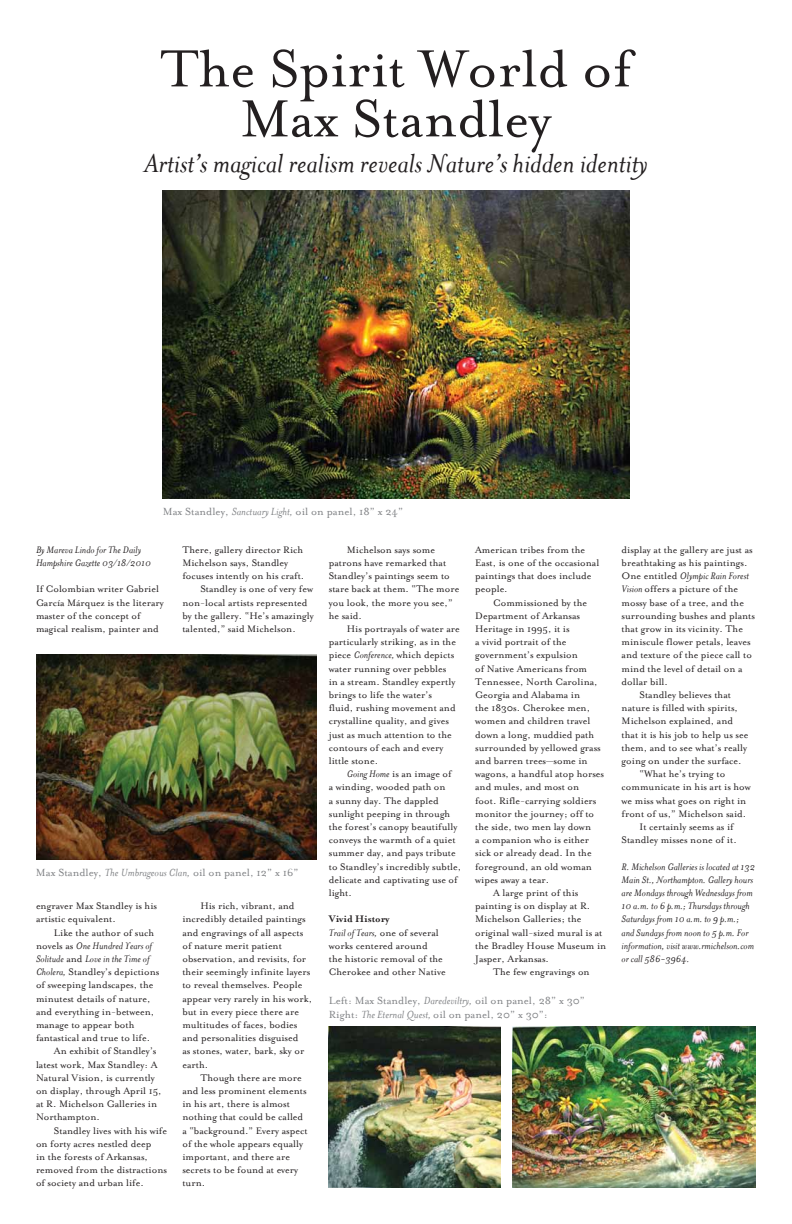
<style>
.page{position:relative;width:792px;height:1224px;background:#fff}
.page>*{position:absolute;margin:0;border:0;box-sizing:border-box;transform-origin:0 0}
.t1{font:60px/50px "Mrs Eaves Roman";color:#231f20;text-align:center}
.t2{font:italic 30px "Mrs Eaves";color:#231f20}
.t3{font:12px/14.4px "Mrs Eaves Roman";color:#808285}
.t4{font:11px/13.2px "Mrs Eaves Roman";color:#231f20}
.t5{font:italic 11px/13.2px "Mrs Eaves";color:#231f20}
.s1{font-family:"Mrs Eaves";font-style:italic}
.s2{font-family:"Mrs Eaves Roman";font-style:normal}
.s3{font-weight:700;font-style:normal}
</style>
<div class="page">
<img style="left:163px;top:191px;width:466px;height:308px">
<img style="left:36px;top:655px;width:281px;height:204px">
<img style="left:329px;top:1026px;width:171px;height:162px">
<img style="left:512px;top:1026px;width:244px;height:162px">
<h1 class="t1" style="left:160px;top:44px;width:473px">The Spirit World of<br>Max Standley</h1>
<h2 class="t2" style="left:144px;top:147px;width:505px">Artist’s magical realism reveals Nature’s hidden identity</h2>
<p class="t3" style="left:163px;top:504px;width:242px">Max Standley, <span class="s1">Sanctuary Light,</span> oil on panel, 18” x 24”</p>
<p class="t5" style="left:36px;top:543px;width:116px">By Mareva Lindo for The Daily<br>Hampshire Gazette 03/18/2010</p>
<p class="t4" style="left:36px;top:583px;width:129px">If Colombian writer Gabriel<br>García Márquez is the literary master of the concept of magical realism, painter and</p>
<p class="t4" style="left:182px;top:543px;width:122px">There, gallery director Rich</p>
<p class="t4" style="left:182px;top:556px;width:107px">Michelson says, Standley</p>
<p class="t4" style="left:182px;top:569px;width:124px">focuses intently on his craft.</p>
<p class="t4" style="left:200px;top:583px;width:114px">Standley is one of very few</p>
<p class="t4" style="left:182px;top:596px;width:127px">non-local artists represented</p>
<p class="t4" style="left:182px;top:609px;width:133px">by the gallery. “He’s amazingly</p>
<p class="t4" style="left:182px;top:622px;width:115px">talented,” said Michelson.</p>
<p class="t3" style="left:36px;top:865px;width:264px">Max Standley, <span class="s1">The Umbrageous Clan,</span> oil on panel, 12” x 16”</p>
<p class="t4" style="left:36px;top:899px;width:123px">engraver Max Standley is his artistic equivalent.</p>
<p class="t4" style="left:54px;top:926px;width:102px">Like the author of such</p>
<p class="t5" style="left:36px;top:939px;width:118px"><span class="s2">novels as</span> One Hundred Years of<br>Solitude <span class="s2">and</span> Love in the Time of</p>
<p class="t4" style="left:36px;top:965px;width:125px"><span class="s1">Cholera,</span> Standley’s depictions</p>
<p class="t4" style="left:36px;top:979px;width:119px">of sweeping landscapes, the</p>
<p class="t4" style="left:36px;top:992px;width:116px">minutest details of nature,</p>
<p class="t4" style="left:36px;top:1005px;width:120px">and everything in-between,</p>
<p class="t4" style="left:36px;top:1018px;width:100px">manage to appear both</p>
<p class="t4" style="left:36px;top:1031px;width:116px">fantastical and true to life.</p>
<p class="t4" style="left:54px;top:1045px;width:104px">An exhibit of Standley’s</p>
<p class="t4" style="left:36px;top:1058px;width:123px">latest work, Max Standley: A</p>
<p class="t4" style="left:36px;top:1071px;width:121px">Natural Vision, is currently</p>
<p class="t4" style="left:36px;top:1084px;width:127px">on display, through April 15,</p>
<p class="t4" style="left:36px;top:1097px;width:123px">at R. Michelson Galleries in</p>
<p class="t4" style="left:36px;top:1111px;width:65px">Northampton.</p>
<p class="t4" style="left:54px;top:1124px;width:115px">Standley lives with his wife</p>
<p class="t4" style="left:36px;top:1137px;width:117px">on forty acres nestled deep</p>
<p class="t4" style="left:36px;top:1150px;width:114px">in the forests of Arkansas,</p>
<p class="t4" style="left:36px;top:1163px;width:132px">removed from the distractions</p>
<p class="t4" style="left:36px;top:1177px;width:109px">of society and urban life.</p>
<p class="t4" style="left:182px;top:899px;width:131px;text-indent:18px">His rich, vibrant, and incredibly detailed paintings and engravings of all aspects of nature merit patient observation, and revisits, for their seemingly infinite layers to reveal themselves. People appear very rarely in his work, but in every piece there are multitudes of faces, bodies and personalities disguised<br>as stones, water, bark, sky or earth.</p>
<p class="t4" style="left:182px;top:1071px;width:127px;text-indent:18px">Though there are more and less prominent elements in his art, there is almost nothing that could be called a “background.” Every aspect of the whole appears equally important, and there are secrets to be found at every turn.</p>
<p class="t4" style="left:329px;top:543px;width:132px;text-indent:18px">Michelson says some patrons have remarked that<br>Standley’s paintings seem to stare back at them. “The more you look, the more you see,” he said.</p>
<p class="t4" style="left:329px;top:622px;width:133px;text-indent:18px">His portrayals of water are particularly striking, as in the piece <span class="s1">Conference,</span> which depicts water running over pebbles<br>in a stream. Standley expertly brings to life the water’s<br>fluid, rushing movement and crystalline quality, and gives just as much attention to the contours of each and every little stone.</p>
<p class="t4" style="left:329px;top:767px;width:134px;text-indent:18px"><span class="s1">Going Home</span> is an image of<br>a winding, wooded path on<br>a sunny day. The dappled sunlight peeping in through the forest’s canopy beautifully conveys the warmth of a quiet summer day, and pays tribute to Standley’s incredibly subtle, delicate and captivating use of light.</p>
<p class="t5" style="left:329px;top:913px;width:112px"><span class="s3">Vivid History<br></span>Trail of Tears, <span class="s2">one of several</span></p>
<p class="t4" style="left:329px;top:939px;width:118px">works centered around<br>the historic removal of the<br>Cherokee and other Native</p>
<p class="t4" style="left:475px;top:543px;width:126px">American tribes from the<br>East, is one of the occasional paintings that does include people.</p>
<p class="t4" style="left:493px;top:596px;width:96px">Commissioned by the</p>
<p class="t4" style="left:475px;top:609px;width:106px">Department of Arkansas</p>
<p class="t4" style="left:475px;top:622px;width:96px">Heritage in 1995, it is</p>
<p class="t4" style="left:475px;top:635px;width:93px">a vivid portrait of the</p>
<p class="t4" style="left:475px;top:649px;width:104px">government’s expulsion</p>
<p class="t4" style="left:475px;top:662px;width:113px">of Native Americans from</p>
<p class="t4" style="left:475px;top:675px;width:124px">Tennessee, North Carolina,</p>
<p class="t4" style="left:475px;top:688px;width:106px">Georgia and Alabama in</p>
<p class="t4" style="left:475px;top:701px;width:117px">the 1830s. Cherokee men,</p>
<p class="t4" style="left:475px;top:715px;width:117px">women and children travel</p>
<p class="t4" style="left:475px;top:728px;width:120px">down a long, muddied path</p>
<p class="t4" style="left:475px;top:741px;width:127px">surrounded by yellowed grass</p>
<p class="t4" style="left:475px;top:754px;width:114px">and barren trees—some in</p>
<p class="t4" style="left:475px;top:767px;width:130px">wagons, a handful atop horses</p>
<p class="t4" style="left:475px;top:781px;width:106px">and mules, and most on</p>
<p class="t4" style="left:475px;top:794px;width:123px">foot. Rifle-carrying soldiers</p>
<p class="t4" style="left:475px;top:807px;width:121px">monitor the journey; off to</p>
<p class="t4" style="left:475px;top:820px;width:117px">the side, two men lay down</p>
<p class="t4" style="left:475px;top:833px;width:116px">a companion who is either</p>
<p class="t4" style="left:475px;top:847px;width:118px">sick or already dead. In the</p>
<p class="t4" style="left:475px;top:860px;width:118px">foreground, an old woman</p>
<p class="t4" style="left:475px;top:873px;width:76px">wipes away a tear.</p>
<p class="t4" style="left:493px;top:886px;width:87px">A large print of this</p>
<p class="t4" style="left:475px;top:899px;width:117px">painting is on display at R.</p>
<p class="t4" style="left:475px;top:913px;width:108px">Michelson Galleries; the</p>
<p class="t4" style="left:475px;top:926px;width:129px">original wall-sized mural is at</p>
<p class="t4" style="left:475px;top:939px;width:133px">the Bradley House Museum in</p>
<p class="t4" style="left:475px;top:952px;width:75px">Jasper, Arkansas.</p>
<p class="t4" style="left:493px;top:965px;width:98px">The few engravings on</p>
<p class="t3" style="left:329px;top:993px;width:258px">Left: Max Standley, <span class="s1">Daredeviltry,</span> oil on panel, 28” x 30”<br>Right: <span class="s1">The Eternal Quest,</span> oil on panel, 20” x 30”:</p>
<p class="t4" style="left:622px;top:543px;width:133px">display at the gallery are just as breathtaking as his paintings.</p>
<p class="t5" style="left:622px;top:569px;width:129px"><span class="s2">One entitled</span> Olympic Rain Forest</p>
<p class="t4" style="left:622px;top:583px;width:118px"><span class="s1">Vision</span> offers a picture of the</p>
<p class="t4" style="left:622px;top:596px;width:124px">mossy base of a tree, and the</p>
<p class="t4" style="left:622px;top:609px;width:135px">surrounding bushes and plants</p>
<p class="t4" style="left:622px;top:622px;width:123px">that grow in its vicinity. The</p>
<p class="t4" style="left:622px;top:635px;width:130px">miniscule flower petals, leaves</p>
<p class="t4" style="left:622px;top:649px;width:132px">and texture of the piece call to</p>
<p class="t4" style="left:622px;top:662px;width:122px">mind the level of detail on a</p>
<p class="t4" style="left:622px;top:675px;width:48px">dollar bill.</p>
<p class="t4" style="left:640px;top:688px;width:93px">Standley believes that</p>
<p class="t4" style="left:622px;top:701px;width:118px">nature is filled with spirits,</p>
<p class="t4" style="left:622px;top:715px;width:113px">Michelson explained, and</p>
<p class="t4" style="left:622px;top:728px;width:128px">that it is his job to help us see</p>
<p class="t4" style="left:622px;top:741px;width:127px">them, and to see what’s really</p>
<p class="t4" style="left:622px;top:754px;width:122px">going on under the surface.</p>
<p class="t4" style="left:640px;top:767px;width:87px">“What he’s trying to</p>
<p class="t4" style="left:622px;top:781px;width:131px">communicate in his art is how</p>
<p class="t4" style="left:622px;top:794px;width:126px">we miss what goes on right in</p>
<p class="t4" style="left:622px;top:807px;width:126px">front of us,” Michelson said.</p>
<p class="t4" style="left:640px;top:820px;width:96px">It certainly seems as if</p>
<p class="t4" style="left:622px;top:833px;width:117px">Standley misses none of it.</p>
<p class="t5" style="left:622px;top:860px;width:135px">R. Michelson Galleries is located at 132<br>Main St., Northampton. Gallery hours are Mondays through Wednesdays from 10 a.m. to 6 p.m.; Thursdays through Saturdays from 10 a.m. to 9 p.m.;<br>and Sundays from noon to 5 p.m. For information, visit www.rmichelson.com or call 586-3964.</p>
</div>
